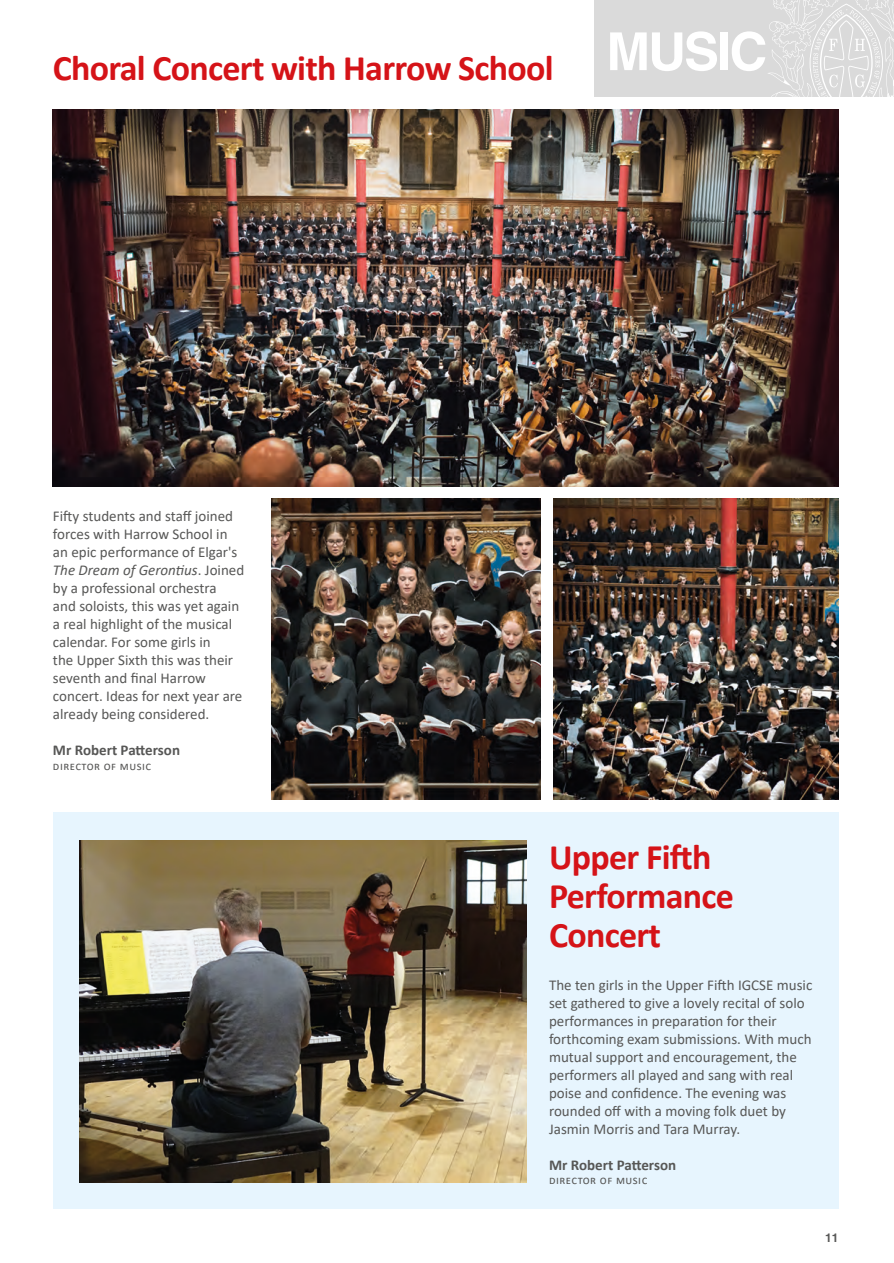
<style>
.page{position:relative;width:894px;height:1263px;background:#fff}
.page>*{position:absolute;margin:0;border:0;box-sizing:border-box;transform-origin:0 0}
.t1{font:700 52.5px "Helvetica";letter-spacing:-.04em;color:#fff}
.t2{font:700 36px/39px "Calibri";letter-spacing:-.02em;color:#d51318}
.t3{font:15px/18px "Calibri";color:#575756}
.t4{font:700 15px "Calibri";color:#575756}
.t5{font:12px "Calibri";letter-spacing:.04em;color:#575756}
.t6{font:700 12px "Helvetica";color:#575756}
.s1{font-style:italic}
</style>
<div class="page">
<div style="left:53px;top:812px;width:785px;height:396px;background:#e7f5fe"></div>
<img style="left:553px;top:499px;width:285px;height:300px">
<img style="left:271px;top:499px;width:269px;height:300px">
<img style="left:53px;top:109px;width:785px;height:377px">
<div style="left:593px;top:0;width:300px;height:97px;background:#dadada"></div>
<img style="left:80px;top:840px;width:446px;height:342px">
<svg style="left:768px;top:0;width:126px;height:97px"></svg>
<h2 class="t2" style="left:53px;top:48px;width:502px">Choral Concert with Harrow School</h2>
<h1 class="t1" style="left:606px;top:20px;width:162px">MUSIC</h1>
<p class="t3" style="left:53px;top:507px;width:193px">Fifty students and staff joined forces with Harrow School in an epic performance of Elgar's<br><span class="s1">The Dream of Gerontius</span>. Joined by a professional orchestra<br>and soloists, this was yet again a real highlight of the musical calendar. For some girls in<br>the Upper Sixth this was their seventh and final Harrow concert. Ideas for next year are already being considered.</p>
<p class="t4" style="left:53px;top:739px;width:129px">Mr Robert Patterson</p>
<p class="t5" style="left:53px;top:757px;width:100px">director of music</p>
<h2 class="t2" style="left:549px;top:837px;width:186px">Upper Fifth<br>Performance<br>Concert</h2>
<p class="t3" style="left:549px;top:975px;width:265px">The ten girls in the Upper Fifth IGCSE music set gathered to give a lovely recital of solo performances in preparation for their forthcoming exam submissions. With much mutual support and encouragement, the performers all played and sang with real poise and confidence. The evening was rounded off with a moving folk duet by Jasmin Morris and Tara Murray.</p>
<p class="t4" style="left:549px;top:1153px;width:129px">Mr Robert Patterson</p>
<p class="t5" style="left:549px;top:1171px;width:100px">director of music</p>
<p class="t6" style="left:825px;top:1229px;width:15px">11</p>
</div>
